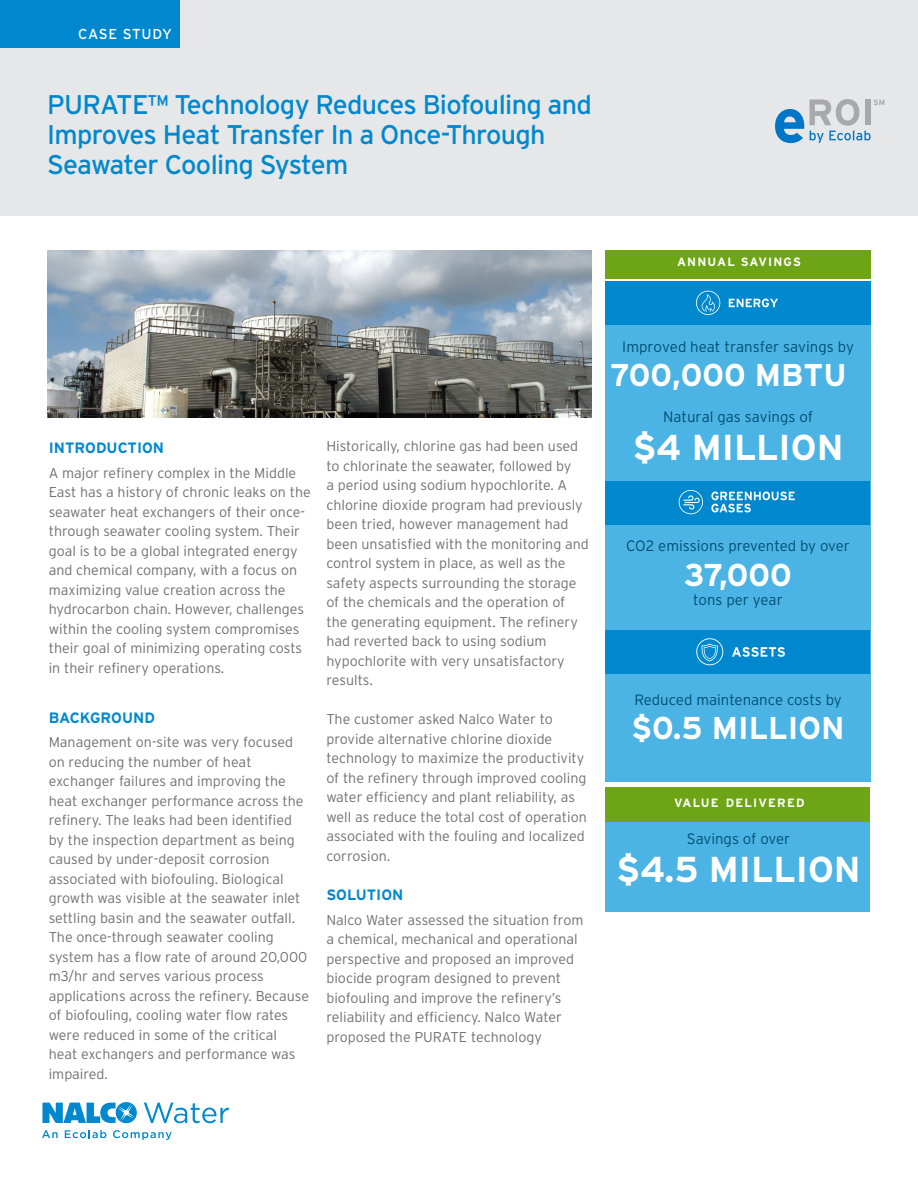
<style>
.page{position:relative;width:918px;height:1188px;background:#fff}
.page>*{position:absolute;margin:0;border:0;box-sizing:border-box;transform-origin:0 0}
.t1{font:700 36px "Interstate";color:#fff}
.t2{font:700 31.5px "Interstate";color:#fff}
.t3{font:27px/30px "Interstate";letter-spacing:-.025em;color:#0088ce}
.t4{font:300 15px "Interstate";color:#004e71}
.t5{font:700 15px "Interstate";color:#0088ce}
.t6{font:14.4px "Interstate";letter-spacing:.04em;color:#fff}
.t7{font:300 14.25px/19.5px "Interstate";color:#717074}
.t8{font:700 12px "Interstate";letter-spacing:.1em;color:#fff}
</style>
<div class="page">
<div style="left:0;top:0;width:918px;height:216px;background:#e6e7e9"></div>
<img style="left:48px;top:250px;width:544px;height:167px">
<svg style="left:775px;top:109px;width:29px;height:34px"></svg>
<svg style="left:810px;top:99px;width:74px;height:44px"></svg>
<svg style="left:42px;top:1130px;width:16px;height:8px"></svg>
<svg style="left:65px;top:1130px;width:41px;height:8px"></svg>
<svg style="left:113px;top:1130px;width:59px;height:10px"></svg>
<svg style="left:42px;top:1102px;width:95px;height:21px"></svg>
<svg style="left:144px;top:1103px;width:85px;height:20px"></svg>
<div style="left:0;top:0;width:180px;height:47px;background:#0088ce"></div>
<div style="left:605px;top:281px;width:266px;height:500px;background:#4cb4e5"></div>
<div style="left:605px;top:822px;width:265px;height:89px;background:#4cb4e5"></div>
<div style="left:605px;top:250px;width:266px;height:29px;background:#6ea516"></div>
<div style="left:605px;top:787px;width:265px;height:35px;background:#6ea516"></div>
<div style="left:605px;top:281px;width:266px;height:43px;background:#0088ce"></div>
<svg style="left:729px;top:299px;width:49px;height:8px"></svg>
<svg style="left:696px;top:291px;width:24px;height:24px"></svg>
<div style="left:605px;top:630px;width:265px;height:43px;background:#0088ce"></div>
<svg style="left:732px;top:647px;width:53px;height:10px"></svg>
<svg style="left:696px;top:638px;width:27px;height:27px"></svg>
<div style="left:605px;top:481px;width:265px;height:43px;background:#0088ce"></div>
<svg style="left:711px;top:492px;width:84px;height:20px"></svg>
<svg style="left:679px;top:490px;width:24px;height:24px"></svg>
<p class="t6" style="left:78px;top:25px;width:96px">CASE STUDY</p>
<p class="t3" style="left:47px;top:89px;width:546px">PURATE™ Technology Reduces Biofouling and<br>Improves Heat Transfer In a Once-Through<br>Seawater Cooling System</p>
<p class="t8" style="left:677px;top:254px;width:125px">ANNUAL SAVINGS</p>
<p class="t5" style="left:49px;top:438px;width:117px">INTRODUCTION</p>
<p class="t7" style="left:49px;top:463px;width:264px">A major refinery complex in the Middle East has a history of chronic leaks on the seawater heat exchangers of their once&shy;through seawater cooling system. Their goal is to be a global integrated energy and chemical company, with a focus on maximizing value creation across the hydrocarbon chain. However, challenges within the cooling system compromises their goal of minimizing operating costs in their refinery operations.</p>
<p class="t5" style="left:49px;top:708px;width:108px">BACKGROUND</p>
<p class="t7" style="left:49px;top:733px;width:262px">Management on-site was very focused on reducing the number of heat exchanger failures and improving the heat exchanger performance across the refinery. The leaks had been identified by the inspection department as being caused by under-deposit corrosion associated with biofouling. Biological growth was visible at the seawater inlet settling basin and the seawater outfall.<br>The once-through seawater cooling system has a flow rate of around 20,000 m3/hr and serves various process applications across the refinery. Because of biofouling, cooling water flow rates were reduced in some of the critical heat exchangers and performance was impaired.</p>
<p class="t7" style="left:326px;top:436px;width:264px">Historically, chlorine gas had been used to chlorinate the seawater, followed by<br>a period using sodium hypochlorite. A chlorine dioxide program had previously been tried, however management had been unsatisfied with the monitoring and control system in place, as well as the safety aspects surrounding the storage of the chemicals and the operation of the generating equipment. The refinery had reverted back to using sodium hypochlorite with very unsatisfactory results.</p>
<p class="t7" style="left:326px;top:709px;width:262px">The customer asked Nalco Water to provide alternative chlorine dioxide technology to maximize the productivity of the refinery through improved cooling water efficiency and plant reliability, as well as reduce the total cost of operation associated with the fouling and localized corrosion.</p>
<p class="t5" style="left:326px;top:885px;width:78px">SOLUTION</p>
<p class="t7" style="left:326px;top:910px;width:259px">Nalco Water assessed the situation from a chemical, mechanical and operational perspective and proposed an improved biocide program designed to prevent biofouling and improve the refinery’s reliability and efficiency. Nalco Water proposed the PURATE technology</p>
<p class="t4" style="left:622px;top:337px;width:233px">Improved heat transfer savings by</p>
<p class="t2" style="left:610px;top:356px;width:238px">700,000 MBTU</p>
<p class="t4" style="left:663px;top:408px;width:152px">Natural gas savings of</p>
<p class="t1" style="left:633px;top:425px;width:212px">$4 MILLION</p>
<p class="t4" style="left:626px;top:537px;width:225px">CO2 emissions prevented by over</p>
<p class="t2" style="left:684px;top:556px;width:109px">37,000</p>
<p class="t4" style="left:693px;top:591px;width:91px">tons per year</p>
<p class="t4" style="left:634px;top:690px;width:209px">Reduced maintenance costs by</p>
<p class="t2" style="left:631px;top:709px;width:215px">$0.5 MILLION</p>
<p class="t8" style="left:674px;top:795px;width:132px">VALUE DELIVERED</p>
<p class="t4" style="left:687px;top:830px;width:105px">Savings of over</p>
<p class="t1" style="left:617px;top:847px;width:246px">$4.5 MILLION</p>
</div>
